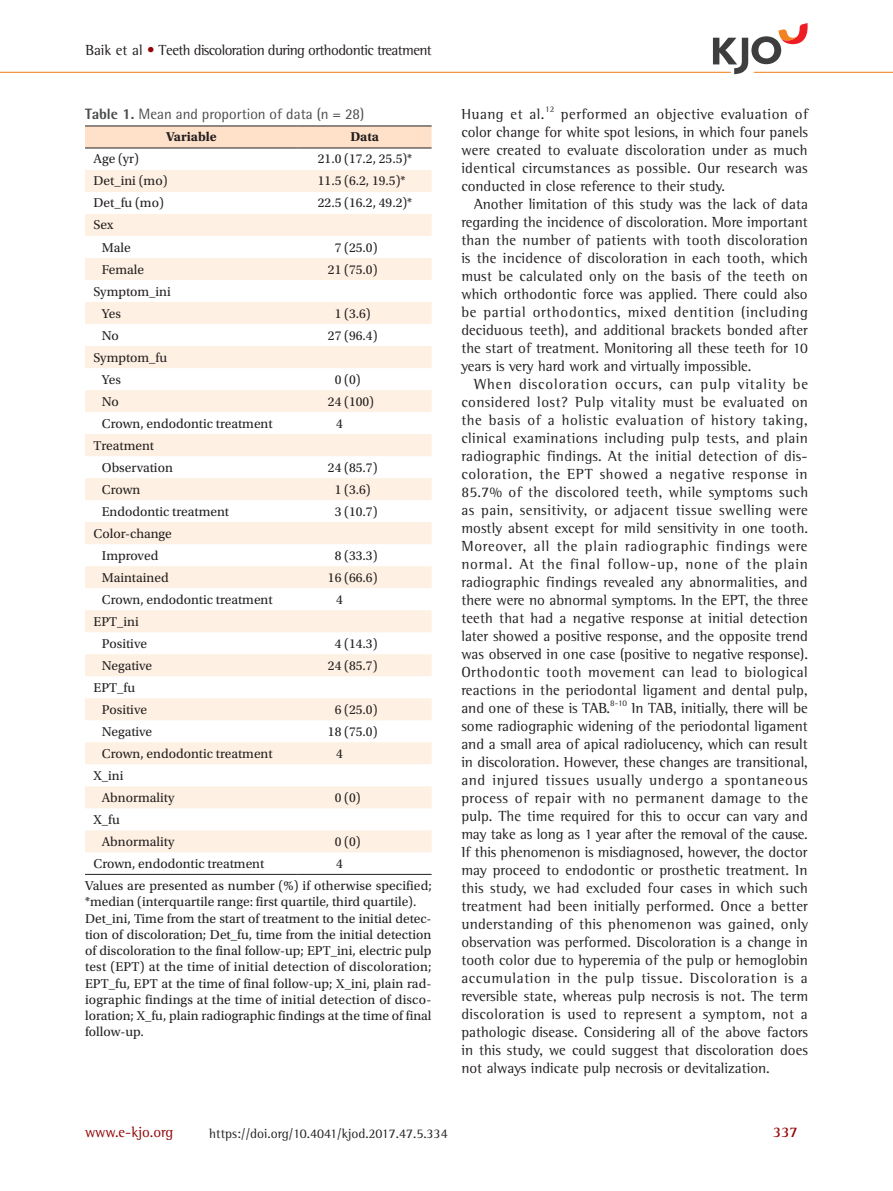
<style>
.page{position:relative;width:893px;height:1191px;background:#fff}
.page>*{position:absolute;margin:0;border:0;box-sizing:border-box;transform-origin:0 0}
.t1{font:15px/18px "Rotis Semi Serif Std";letter-spacing:.015em;color:#231f20;text-align:justify}
.t2{font:15px "Rotis Semi Serif Std";letter-spacing:-.04em;color:#231f20}
.t3{font:15px "Rotis Semi Sans Std";color:#4b4c4d}
.t4{font:15px "Rotis Semi Serif Std";color:#920407}
.t5{font:700 15px "Rotis Semi Serif Std";color:#920407}
.t6{font:13.5px/22px "Utopia Std";color:#231f20}
.t7{font:13.5px "Rotis Semi Serif Std";color:#231f20}
.t8{font:700 13.5px "Utopia Std";color:#231f20}
.t9{font:8.7px "Rotis Semi Serif Std";color:#231f20}
.s1{color:#920407}
.s2{font-weight:800}
</style>
<div class="page">
<hr style="left:0;top:72px;width:893px;height:1px;background:#f58220">
<svg style="left:713px;top:23px;width:95px;height:51px"></svg>
<div style="left:85px;top:127px;width:347px;height:21px;background:#fee1c8"></div>
<svg style="left:85px;top:170px;width:347px;height:682px;fill:#fef1e5"></svg>
<hr style="left:85px;top:126px;width:213px;height:1px;background:#231f20">
<hr style="left:298px;top:126px;width:134px;height:1px;background:#231f20">
<hr style="left:85px;top:148px;width:213px;height:1px;background:#231f20">
<hr style="left:298px;top:148px;width:134px;height:1px;background:#231f20">
<hr style="left:85px;top:874px;width:213px;height:1px;background:#231f20">
<hr style="left:298px;top:874px;width:134px;height:1px;background:#231f20">
<p class="t2" style="left:85px;top:41px;width:348px">Baik et al <span class="s1">•</span> Teeth discoloration during orthodontic treatment</p>
<p class="t3" style="left:85px;top:105px;width:281px"><span class="s2">Table 1.</span> Mean and proportion of data (n = 28)</p>
<p class="t8" style="left:166px;top:129px;width:52px">Variable</p>
<p class="t8" style="left:350px;top:129px;width:30px">Data</p>
<p class="t6" style="left:94px;top:148px;width:47px">Age (yr)</p>
<p class="t6" style="left:318px;top:148px;width:96px">21.0 (17.2, 25.5)*</p>
<p class="t6" style="left:94px;top:170px;width:75px">Det_ini (mo)</p>
<p class="t6" style="left:318px;top:170px;width:89px">11.5 (6.2, 19.5)*</p>
<p class="t6" style="left:94px;top:192px;width:72px">Det_fu (mo)</p>
<p class="t6" style="left:318px;top:192px;width:96px">22.5 (16.2, 49.2)*</p>
<p class="t6" style="left:102px;top:214px;width:30px;text-indent:-8px">Sex<br>Male</p>
<p class="t6" style="left:335px;top:236px;width:44px">7 (25.0)</p>
<p class="t6" style="left:102px;top:258px;width:44px">Female</p>
<p class="t6" style="left:328px;top:258px;width:51px">21 (75.0)</p>
<p class="t6" style="left:102px;top:280px;width:70px;text-indent:-8px">Symptom_ini<br>Yes</p>
<p class="t6" style="left:335px;top:302px;width:38px">1 (3.6)</p>
<p class="t6" style="left:102px;top:324px;width:19px">No</p>
<p class="t6" style="left:328px;top:324px;width:51px">27 (96.4)</p>
<p class="t6" style="left:102px;top:346px;width:67px;text-indent:-8px">Symptom_fu<br>Yes</p>
<p class="t6" style="left:335px;top:368px;width:27px">0 (0)</p>
<p class="t6" style="left:102px;top:390px;width:19px">No</p>
<p class="t6" style="left:328px;top:390px;width:48px">24 (100)</p>
<p class="t6" style="left:102px;top:412px;width:172px">Crown, endodontic treatment</p>
<p class="t6" style="left:336px;top:412px;width:8px">4</p>
<p class="t6" style="left:102px;top:434px;width:72px;text-indent:-8px">Treatment<br>Observation</p>
<p class="t6" style="left:328px;top:456px;width:51px">24 (85.7)</p>
<p class="t6" style="left:102px;top:478px;width:40px">Crown</p>
<p class="t6" style="left:335px;top:478px;width:38px">1 (3.6)</p>
<p class="t6" style="left:102px;top:500px;width:129px">Endodontic treatment</p>
<p class="t6" style="left:335px;top:500px;width:44px">3 (10.7)</p>
<p class="t6" style="left:94px;top:522px;width:80px;text-align:center">Color-change<br>Improved</p>
<p class="t6" style="left:335px;top:544px;width:44px">8 (33.3)</p>
<p class="t6" style="left:102px;top:566px;width:68px">Maintained</p>
<p class="t6" style="left:328px;top:566px;width:51px">16 (66.6)</p>
<p class="t6" style="left:102px;top:588px;width:172px">Crown, endodontic treatment</p>
<p class="t6" style="left:336px;top:588px;width:8px">4</p>
<p class="t6" style="left:102px;top:610px;width:47px;text-indent:-8px">EPT_ini<br>Positive</p>
<p class="t6" style="left:335px;top:632px;width:44px">4 (14.3)</p>
<p class="t6" style="left:102px;top:654px;width:52px">Negative</p>
<p class="t6" style="left:328px;top:654px;width:51px">24 (85.7)</p>
<p class="t6" style="left:102px;top:676px;width:47px;text-indent:-8px">EPT_fu<br>Positive</p>
<p class="t6" style="left:335px;top:698px;width:44px">6 (25.0)</p>
<p class="t6" style="left:102px;top:720px;width:52px">Negative</p>
<p class="t6" style="left:328px;top:720px;width:51px">18 (75.0)</p>
<p class="t6" style="left:102px;top:742px;width:172px">Crown, endodontic treatment</p>
<p class="t6" style="left:336px;top:742px;width:8px">4</p>
<p class="t6" style="left:102px;top:764px;width:74px;text-indent:-8px">X_ini<br>Abnormality</p>
<p class="t6" style="left:335px;top:786px;width:27px">0 (0)</p>
<p class="t6" style="left:102px;top:808px;width:74px;text-indent:-8px">X_fu<br>Abnormality</p>
<p class="t6" style="left:335px;top:830px;width:27px">0 (0)</p>
<p class="t6" style="left:94px;top:852px;width:172px">Crown, endodontic treatment</p>
<p class="t6" style="left:85px;top:852px;width:348px;text-indent:251px">4<br>Values are presented as number (%) if otherwise specified;</p>
<p class="t6" style="left:85px;top:894px;width:348px;line-height:16.2px">*median (interquartile range: first quartile, third quartile).<br>Det_ini, Time from the start of treatment to the initial detec&shy;tion of discoloration; Det_fu, time from the initial detection of discoloration to the final follow-up; EPT_ini, electric pulp test (EPT) at the time of initial detection of discoloration; EPT_fu, EPT at the time of final follow-up; X_ini, plain rad&shy;iographic findings at the time of initial detection of disco&shy;loration; X_fu, plain radiographic findings at the time of final follow-up.</p>
<p class="t1" style="left:461px;top:105px;width:85px">Huang et al.</p>
<p class="t9" style="left:545px;top:104px;width:11px">12</p>
<p class="t1" style="left:461px;top:105px;width:348px;text-indent:100px">performed an objective evaluation of color change for white spot lesions, in which four panels were created to evaluate discoloration under as much identical circumstances as possible. Our research was conducted in close reference to their study.</p>
<p class="t1" style="left:461px;top:195px;width:348px;text-indent:13px">Another limitation of this study was the lack of data regarding the incidence of discoloration. More important than the number of patients with tooth discoloration is the incidence of discoloration in each tooth, which must be calculated only on the basis of the teeth on which orthodontic force was applied. There could also be partial orthodontics, mixed dentition (including deciduous teeth), and additional brackets bonded after the start of treatment. Monitoring all these teeth for 10 years is very hard work and virtually impossible.</p>
<p class="t1" style="left:461px;top:375px;width:348px;text-align:left;text-indent:13px">When discoloration occurs, can pulp vitality be considered lost? Pulp vitality must be evaluated on the basis of a holistic evaluation of history taking, clinical examinations including pulp tests, and plain radiographic findings. At the initial detection of dis&shy;coloration, the EPT showed a negative response in 85.7% of the discolored teeth, while symptoms such as pain, sensitivity, or adjacent tissue swelling were mostly absent except for mild sensitivity in one tooth.<br>Moreover, all the plain radiographic findings were normal. At the final follow-up, none of the plain radiographic findings revealed any abnormalities, and there were no abnormal symptoms. In the EPT, the three teeth that had a negative response at initial detection later showed a positive response, and the opposite trend was observed in one case (positive to negative response).<br>Orthodontic tooth movement can lead to biological reactions in the periodontal ligament and dental pulp, and one of these is TAB.</p>
<p class="t9" style="left:610px;top:698px;width:18px">8-10</p>
<p class="t1" style="left:461px;top:699px;width:348px;text-indent:170px">In TAB, initially, there will be some radiographic widening of the periodontal ligament and a small area of apical radiolucency, which can result in discoloration. However, these changes are transitional, and injured tissues usually undergo a spontaneous process of repair with no permanent damage to the pulp. The time required for this to occur can vary and may take as long as 1 year after the removal of the cause.<br>If this phenomenon is misdiagnosed, however, the doctor may proceed to endodontic or prosthetic treatment. In this study, we had excluded four cases in which such treatment had been initially performed. Once a better understanding of this phenomenon was gained, only observation was performed. Discoloration is a change in tooth color due to hyperemia of the pulp or hemoglobin accumulation in the pulp tissue. Discoloration is a reversible state, whereas pulp necrosis is not. The term discoloration is used to represent a symptom, not a pathologic disease. Considering all of the above factors in this study, we could suggest that discoloration does not always indicate pulp necrosis or devitalization.</p>
<p class="t4" style="left:85px;top:1122px;width:90px">www.e-kjo.org</p>
<p class="t7" style="left:209px;top:1125px;width:240px">https://doi.org/10.4041/kjod.2017.47.5.334</p>
<p class="t5" style="left:773px;top:1122px;width:27px">337</p>
</div>
